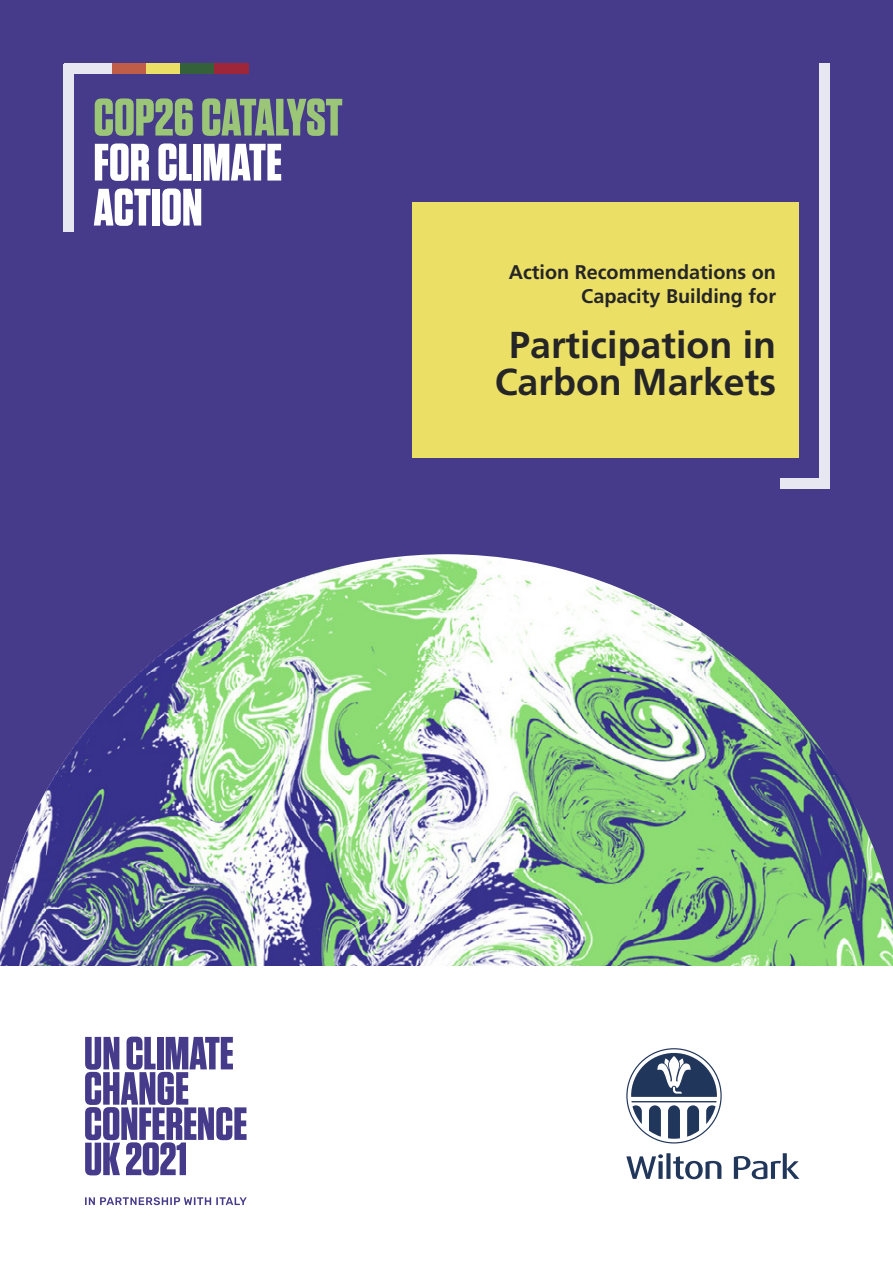
<style>
.page{position:relative;width:893px;height:1263px;background:#fff}
.page>*{position:absolute;margin:0;border:0;box-sizing:border-box;transform-origin:0 0}
.t1{font:700 52.5px/45px "Tungsten";color:#fff}
.t2{font:700 52.5px "Tungsten";letter-spacing:-.005em;color:#9bc678}
.t3{font:700 37.5px/37.5px "Frutiger";color:#252527;text-align:center}
.t4{font:700 19.8px/24px "Frutiger";color:#252527;text-align:right}
</style>
<div class="page">
<div style="left:0;top:0;width:893px;height:927px;background:#463b8a"></div>
<div style="left:412px;top:202px;width:387px;height:255px;background:#ebdf65"></div>
<img style="left:46px;top:554px;width:847px;height:412px">
<img style="left:0;top:790px;width:47px;height:176px">
<div style="left:64px;top:64px;width:49px;height:10px;background:#e7e7f2"></div>
<div style="left:64px;top:64px;width:10px;height:167px;background:#e7e7f2"></div>
<div style="left:113px;top:64px;width:34px;height:10px;background:#c05d49"></div>
<div style="left:147px;top:64px;width:34px;height:10px;background:#ebdf65"></div>
<div style="left:181px;top:64px;width:34px;height:10px;background:#34603a"></div>
<div style="left:215px;top:64px;width:34px;height:10px;background:#9f2639"></div>
<div style="left:780px;top:479px;width:49px;height:10px;background:#e7e7f2"></div>
<div style="left:819px;top:64px;width:10px;height:425px;background:#e7e7f2"></div>
<svg style="left:85px;top:1197px;width:162px;height:8px"></svg>
<svg style="left:85px;top:1036px;width:162px;height:139px"></svg>
<svg style="left:626px;top:1153px;width:173px;height:26px"></svg>
<svg style="left:626px;top:1048px;width:96px;height:95px"></svg>
<h1 class="t2" style="left:94px;top:89px;width:251px">COP26 CATALYST</h1>
<h1 class="t1" style="left:94px;top:141px;width:190px">FOR CLIMATE<br>ACTION</h1>
<p class="t4" style="left:509px;top:260px;width:269px">Action Recommendations on<br>Capacity Building for</p>
<h2 class="t3" style="left:495px;top:326px;width:283px">Participation in<br>Carbon Markets</h2>
</div>
